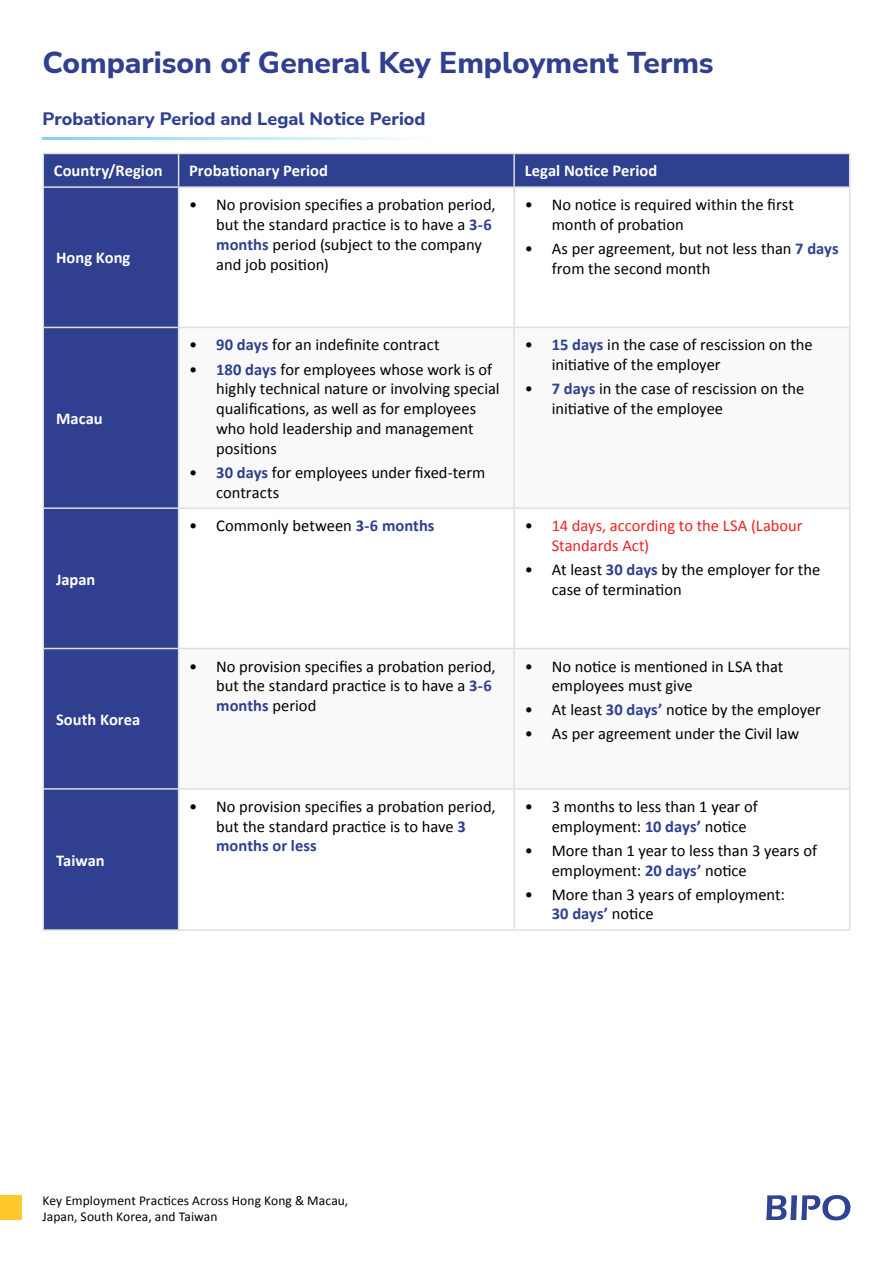
<style>
.page{position:relative;width:893px;height:1263px;background:#fff}
.page>*{position:absolute;margin:0;border:0;box-sizing:border-box;transform-origin:0 0}
.t1{font:800 30px "Nunito Sans";letter-spacing:-.005em;color:#303f90}
.t2{font:800 18px "Nunito Sans";color:#2f4090}
.t3{font:16.5px/19.8px "Calibri";color:#000101}
.t4{font:700 16.5px "Calibri";color:#fff}
.t5{font:16.5px/19.8px "Calibri";color:#ed2124}
.t6{font:13.5px/16.2px "Calibri";letter-spacing:.005em;color:#000101}
.s1{font-weight:700;color:#2f4090}
.s2{color:#000101}
</style>
<div class="page">
<svg style="left:766px;top:1195px;width:84px;height:25px"></svg>
<div style="left:0;top:1195px;width:21px;height:25px;background:#ffc82c"></div>
<div style="left:44px;top:154px;width:805px;height:32px;background:#2f4090"></div>
<div style="left:44px;top:188px;width:134px;height:741px;background:#303f8f"></div>
<svg style="left:179px;top:188px;width:670px;height:139px"></svg>
<svg style="left:179px;top:328px;width:670px;height:179px"></svg>
<svg style="left:179px;top:649px;width:670px;height:139px"></svg>
<hr style="left:513px;top:188px;width:2px;height:139px;background:#e0dede">
<hr style="left:513px;top:328px;width:2px;height:179px;background:#e0dede">
<hr style="left:513px;top:649px;width:2px;height:140px;background:#e0dede">
<hr style="left:513px;top:789px;width:2px;height:140px;background:#e0dede">
<hr style="left:179px;top:788px;width:334px;height:2px;background:#e0dede">
<hr style="left:515px;top:788px;width:334px;height:2px;background:#e0dede">
<hr style="left:513px;top:509px;width:2px;height:139px;background:#e0dede">
<hr style="left:513px;top:154px;width:2px;height:32px;background:#e0dede">
<hr style="left:849px;top:188px;width:1px;height:139px;background:#e0dede">
<hr style="left:849px;top:509px;width:1px;height:139px;background:#e0dede">
<hr style="left:849px;top:328px;width:1px;height:179px;background:#e0dede">
<hr style="left:849px;top:649px;width:1px;height:140px;background:#e0dede">
<hr style="left:849px;top:789px;width:1px;height:140px;background:#e0dede">
<hr style="left:44px;top:327px;width:134px;height:1px;background:#e0dede">
<hr style="left:179px;top:327px;width:335px;height:1px;background:#e0dede">
<hr style="left:179px;top:507px;width:335px;height:2px;background:#e0dede">
<hr style="left:514px;top:327px;width:336px;height:1px;background:#e0dede">
<hr style="left:514px;top:507px;width:336px;height:2px;background:#e0dede">
<hr style="left:44px;top:507px;width:134px;height:2px;background:#e0dede">
<hr style="left:44px;top:648px;width:134px;height:1px;background:#e0dede">
<hr style="left:179px;top:648px;width:335px;height:1px;background:#e0dede">
<hr style="left:514px;top:648px;width:336px;height:1px;background:#e0dede">
<hr style="left:44px;top:788px;width:134px;height:2px;background:#e0dede">
<hr style="left:179px;top:929px;width:335px;height:2px;background:#e0dede">
<hr style="left:514px;top:929px;width:336px;height:2px;background:#e0dede">
<hr style="left:179px;top:153px;width:335px;height:1px;background:#e0dede">
<hr style="left:514px;top:153px;width:336px;height:1px;background:#e0dede">
<hr style="left:849px;top:154px;width:1px;height:32px;background:#e0dede">
<hr style="left:43px;top:186px;width:136px;height:2px;background:#e0dede">
<hr style="left:179px;top:186px;width:335px;height:2px;background:#e0dede">
<hr style="left:514px;top:186px;width:336px;height:2px;background:#e0dede">
<hr style="left:43px;top:153px;width:136px;height:1px;background:#e0dede">
<hr style="left:43px;top:154px;width:1px;height:32px;background:#e0dede">
<hr style="left:178px;top:154px;width:1px;height:32px;background:#e0dede">
<hr style="left:43px;top:188px;width:1px;height:139px;background:#e0dede">
<hr style="left:178px;top:188px;width:1px;height:139px;background:#e0dede">
<hr style="left:43px;top:327px;width:1px;height:181px;background:#e0dede">
<hr style="left:178px;top:327px;width:1px;height:181px;background:#e0dede">
<hr style="left:43px;top:508px;width:1px;height:140px;background:#e0dede">
<hr style="left:178px;top:508px;width:1px;height:140px;background:#e0dede">
<hr style="left:43px;top:648px;width:1px;height:141px;background:#e0dede">
<hr style="left:178px;top:648px;width:1px;height:141px;background:#e0dede">
<hr style="left:43px;top:789px;width:1px;height:140px;background:#e0dede">
<hr style="left:178px;top:789px;width:1px;height:140px;background:#e0dede">
<hr style="left:43px;top:929px;width:136px;height:2px;background:#e0dede">
<svg style="left:43px;top:138px;width:363px;height:2px"></svg>
<h1 class="t1" style="left:43px;top:41px;width:673px">Comparison of General Key Employment Terms</h1>
<p class="t2" style="left:43px;top:106px;width:384px">Probationary Period and Legal Notice Period</p>
<p class="t4" style="left:54px;top:159px;width:110px">Country/Region</p>
<p class="t4" style="left:189px;top:159px;width:140px">Probationary Period</p>
<p class="t4" style="left:525px;top:159px;width:134px">Legal Notice Period</p>
<p class="t4" style="left:56px;top:246px;width:76px">Hong Kong</p>
<p class="t4" style="left:56px;top:407px;width:48px">Macau</p>
<p class="t4" style="left:56px;top:567px;width:41px">Japan</p>
<p class="t4" style="left:56px;top:708px;width:86px">South Korea</p>
<p class="t4" style="left:56px;top:848px;width:50px">Taiwan</p>
<p class="t3" style="left:216px;top:194px;width:281px;text-indent:-27px">• No provision specifies a probation period, but the standard practice is to have a <span class="s1">3-6 months</span> period (subject to the company and job position)</p>
<p class="t3" style="left:552px;top:194px;width:244px;text-indent:-27px">• No notice is required within the first month of probation</p>
<p class="t3" style="left:552px;top:238px;width:288px;text-indent:-27px">• As per agreement, but not less than <span class="s1">7 days </span>from the second month</p>
<p class="t3" style="left:189px;top:335px;width:252px">• <span class="s1">90 days</span> for an indefinite contract</p>
<p class="t3" style="left:216px;top:359px;width:285px;text-indent:-27px">• <span class="s1">180 days</span> for employees whose work is of highly technical nature or involving special qualifications, as well as for employees who hold leadership and management positions</p>
<p class="t3" style="left:216px;top:462px;width:271px;text-indent:-27px">• <span class="s1">30 days</span> for employees under fixed-term contracts</p>
<p class="t3" style="left:552px;top:335px;width:262px;text-indent:-27px">• <span class="s1">15 days</span> in the case of rescission on the initiative of the employer</p>
<p class="t3" style="left:552px;top:378px;width:254px;text-indent:-27px">• <span class="s1">7 days</span> in the case of rescission on the initiative of the employee</p>
<p class="t3" style="left:189px;top:515px;width:247px">• Commonly between <span class="s1">3-6 months</span></p>
<p class="t5" style="left:552px;top:515px;width:252px;text-indent:-27px"><span class="s2">•</span> 14 days, according to the LSA (Labour<br>Standards Act)</p>
<p class="t3" style="left:552px;top:559px;width:270px;text-indent:-27px">• At least <span class="s1">30 days</span> by the employer for the case of termination</p>
<p class="t3" style="left:216px;top:656px;width:281px;text-indent:-27px">• No provision specifies a probation period, but the standard practice is to have a <span class="s1">3-6 months</span> period</p>
<p class="t3" style="left:552px;top:656px;width:233px;text-indent:-27px">• No notice is mentioned in LSA that employees must give</p>
<p class="t3" style="left:525px;top:699px;width:298px">• At least <span class="s1">30 days’</span> notice by the employer</p>
<p class="t3" style="left:525px;top:724px;width:276px">• As per agreement under the Civil law</p>
<p class="t3" style="left:216px;top:796px;width:281px;text-indent:-27px">• No provision specifies a probation period, but the standard practice is to have <span class="s1">3 months or less</span></p>
<p class="t3" style="left:552px;top:796px;width:208px;text-indent:-27px">• 3 months to less than 1 year of employment: <span class="s1">10 days’</span> notice</p>
<p class="t3" style="left:552px;top:840px;width:267px;text-indent:-27px">• More than 1 year to less than 3 years of employment: <span class="s1">20 days’</span> notice</p>
<p class="t3" style="left:552px;top:884px;width:235px;text-indent:-27px">• More than 3 years of employment:<br><span class="s1">30 days’</span> notice</p>
<p class="t6" style="left:43px;top:1192px;width:307px">Key Employment Practices Across Hong Kong &amp; Macau,<br>Japan, South Korea, and Taiwan</p>
</div>
